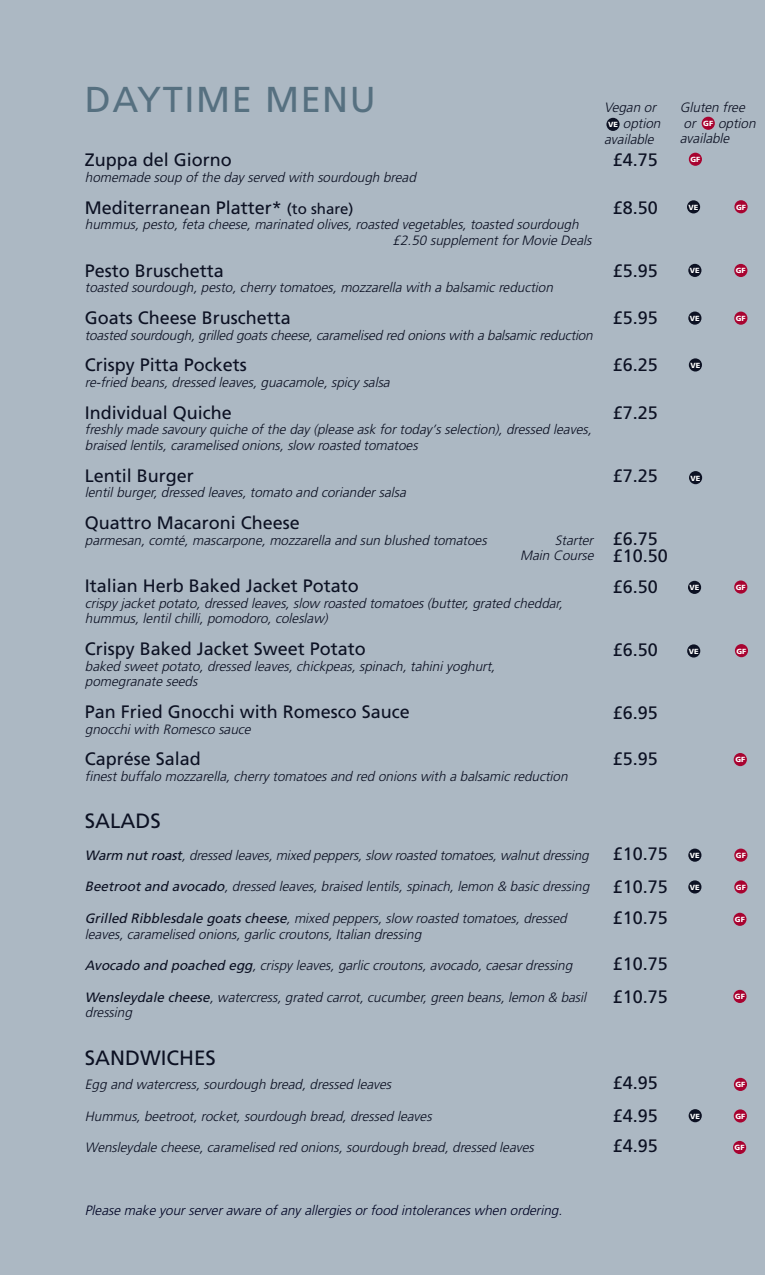
<style>
.page{position:relative;width:765px;height:1275px;background:#fff}
.page>*{position:absolute;margin:0;border:0;box-sizing:border-box;transform-origin:0 0}
.t1{font:36px "Frutiger LT";letter-spacing:.045em;color:#567080}
.t2{font:20.7px "Frutiger LT";color:#0c1123}
.t3{font:18px/31.5px "Frutiger LT";color:#0c1123}
.t4{font:italic 300 13.5px/15.8px "Frutiger LT";color:#0c1123}
.t5{font:italic 300 13.5px "Frutiger LT";color:#000424}
.t6{font:900 7.35px "Frutiger LT";color:#fff}
.s1{font-size:15px}
.s2{font-weight:400}
</style>
<div class="page">
<div style="left:0;top:0;width:764px;height:1274px;background:#acb8c3"></div>
<hr style="left:764px;top:0;width:1px;height:1274px;background:#acb8c3">
<div style="left:688px;top:471px;width:13px;height:13px;background:#0c1123;border-radius:50%"></div>
<div style="left:688px;top:1109px;width:13px;height:13px;background:#0c1123;border-radius:50%"></div>
<div style="left:687px;top:581px;width:13px;height:13px;background:#0c1123;border-radius:50%"></div>
<div style="left:688px;top:358px;width:13px;height:13px;background:#0c1123;border-radius:50%"></div>
<div style="left:686px;top:200px;width:13px;height:13px;background:#0c1123;border-radius:50%"></div>
<div style="left:606px;top:118px;width:13px;height:13px;background:#0c1123;border-radius:50%"></div>
<svg style="left:733px;top:580px;width:13px;height:13px"></svg>
<svg style="left:686px;top:644px;width:13px;height:13px"></svg>
<div style="left:734px;top:644px;width:13px;height:13px;background:#a80330;border-radius:50%"></div>
<svg style="left:687px;top:848px;width:14px;height:13px"></svg>
<svg style="left:733px;top:848px;width:14px;height:13px"></svg>
<div style="left:687px;top:880px;width:14px;height:13px;background:#0c1123;border-radius:50%"></div>
<div style="left:733px;top:880px;width:14px;height:13px;background:#a80330;border-radius:50%"></div>
<div style="left:734px;top:200px;width:13px;height:13px;background:#a80330;border-radius:50%"></div>
<div style="left:701px;top:117px;width:13px;height:13px;background:#a80330;border-radius:50%"></div>
<svg style="left:687px;top:311px;width:14px;height:14px"></svg>
<svg style="left:733px;top:311px;width:14px;height:14px"></svg>
<div style="left:687px;top:264px;width:14px;height:13px;background:#0c1123;border-radius:50%"></div>
<div style="left:733px;top:264px;width:14px;height:13px;background:#a80330;border-radius:50%"></div>
<div style="left:688px;top:153px;width:13px;height:13px;background:#a80330;border-radius:50%"></div>
<div style="left:733px;top:753px;width:13px;height:13px;background:#a80330;border-radius:50%"></div>
<svg style="left:732px;top:912px;width:14px;height:13px"></svg>
<svg style="left:732px;top:989px;width:14px;height:13px"></svg>
<div style="left:733px;top:1077px;width:13px;height:13px;background:#a80330;border-radius:50%"></div>
<div style="left:733px;top:1109px;width:13px;height:13px;background:#a80330;border-radius:50%"></div>
<svg style="left:732px;top:1140px;width:13px;height:13px"></svg>
<h1 class="t1" style="left:85px;top:85px;width:292px">DAYTIME MENU</h1>
<h3 class="t3" style="left:85px;top:146px;width:148px">Zuppa del Giorno</h3>
<p class="t4" style="left:85px;top:171px;width:335px">homemade soup of the day served with sourdough bread</p>
<h3 class="t3" style="left:85px;top:193px;width:270px">Mediterranean Platter* <span class="s1">(to share)</span></h3>
<p class="t4" style="left:392px;top:218px;width:203px;text-indent:-307px">hummus, pesto, feta cheese, marinated olives, roasted vegetables, toasted sourdough £2.50 supplement for Movie Deals</p>
<h3 class="t3" style="left:85px;top:256px;width:140px">Pesto Bruschetta</h3>
<p class="t4" style="left:85px;top:281px;width:472px">toasted sourdough, pesto, cherry tomatoes, mozzarella with a balsamic reduction</p>
<h3 class="t3" style="left:85px;top:303px;width:207px">Goats Cheese Bruschetta</h3>
<p class="t4" style="left:85px;top:328px;width:512px">toasted sourdough,grilled goatscheese,caramelised red onionswith a balsamic reduction</p>
<h3 class="t3" style="left:85px;top:350px;width:163px">Crispy Pitta Pockets</h3>
<p class="t4" style="left:85px;top:375px;width:309px">re-fried beans, dressed leaves, guacamole, spicy salsa</p>
<h3 class="t3" style="left:85px;top:398px;width:148px">Individual Quiche</h3>
<p class="t4" style="left:85px;top:423px;width:510px">freshly made savoury quiche of the day (please ask for today ’s selection), dressed leaves, braised lentils, caramelised onions, slow roasted tomatoes</p>
<h3 class="t3" style="left:85px;top:461px;width:110px">Lentil Burger</h3>
<p class="t4" style="left:85px;top:486px;width:325px">lentil burger, dressed leaves, tomato and coriander salsa</p>
<h3 class="t3" style="left:85px;top:508px;width:216px">Quattro Macaroni Cheese</h3>
<p class="t4" style="left:85px;top:533px;width:406px">parmesan, comté, mascarpone, mozzarella and sun blushed tomatoes</p>
<p class="t4" style="left:519px;top:533px;width:78px;text-align:right">Starter<br>Main Course</p>
<h3 class="t3" style="left:85px;top:571px;width:275px">Italian Herb Baked Jacket Potato</h3>
<p class="t4" style="left:85px;top:596px;width:481px">crispy jacket potato, dressed leaves, slow roasted tomatoes (butter, grated cheddar, hummus, lentil chilli, pomodoro, coleslaw)</p>
<h3 class="t3" style="left:85px;top:634px;width:282px">Crispy Baked Jacket Sweet Potato</h3>
<p class="t4" style="left:85px;top:659px;width:414px">baked sweet potato, dressed leaves, chickpeas, spinach, tahini yoghurt, pomegranate seeds</p>
<h3 class="t3" style="left:85px;top:697px;width:326px">Pan Fried Gnocchi with Romesco Sauce</h3>
<p class="t4" style="left:85px;top:722px;width:170px">gnocchi with Romesco sauce</p>
<h3 class="t3" style="left:85px;top:744px;width:117px">Caprése Salad</h3>
<p class="t4" style="left:85px;top:769px;width:486px">finest buffalo mozzarella, cherry tomatoes and red onions with a balsamic reduction</p>
<h2 class="t2" style="left:85px;top:812px;width:77px">SALADS</h2>
<p class="t4" style="left:85px;top:848px;width:507px"><span class="s2">Warm nutroast</span>,dressed leaves,mixed peppers,slow roasted tomatoes,walnutdressing</p>
<p class="t4" style="left:85px;top:879px;width:508px"><span class="s2">Beetroot and avocado</span>, dressed leaves, braised lentils, spinach, lemon &amp; basic dressing</p>
<p class="t4" style="left:85px;top:911px;width:485px"><span class="s2">Grilled Ribblesdale goats cheese</span>, mixed peppers, slow roasted tomatoes, dressed leaves, caramelised onions, garlic croutons, Italian dressing</p>
<p class="t4" style="left:85px;top:958px;width:491px"><span class="s2">Avocado and poached egg</span>, crispy leaves, garlic croutons, avocado, caesar dressing</p>
<p class="t4" style="left:85px;top:990px;width:505px"><span class="s2">Wensleydale cheese</span>, watercress, grated carrot, cucumber, green beans, lemon &amp; basil dressing</p>
<h2 class="t2" style="left:85px;top:1049px;width:132px">SANDWICHES</h2>
<p class="t4" style="left:85px;top:1077px;width:310px">Egg and watercress, sourdough bread, dressed leaves</p>
<p class="t4" style="left:85px;top:1109px;width:351px">Hummus, beetroot, rocket, sourdough bread, dressed leaves</p>
<p class="t4" style="left:85px;top:1140px;width:453px">Wensleydale cheese, caramelised red onions, sourdough bread, dressed leaves</p>
<p class="t4" style="left:603px;top:101px;width:56px">Vegan or</p>
<p class="t4" style="left:622px;top:116px;width:42px">option</p>
<p class="t4" style="left:603px;top:132px;width:54px">available</p>
<p class="t6" style="left:607px;top:122px;width:11px">VE</p>
<h3 class="t3" style="left:612px;top:146px;width:46px">£4.75</h3>
<h3 class="t3" style="left:612px;top:193px;width:46px">£8.50</h3>
<h3 class="t3" style="left:612px;top:256px;width:46px">£5.95</h3>
<h3 class="t3" style="left:612px;top:303px;width:46px">£5.95</h3>
<h3 class="t3" style="left:612px;top:350px;width:46px">£6.25</h3>
<h3 class="t3" style="left:612px;top:398px;width:46px">£7.25</h3>
<h3 class="t3" style="left:612px;top:461px;width:46px">£7.25</h3>
<h3 class="t3" style="left:612px;top:532px;width:56px;line-height:16.5px">£6.75 £10.50</h3>
<h3 class="t3" style="left:612px;top:572px;width:46px">£6.50</h3>
<h3 class="t3" style="left:612px;top:635px;width:46px">£6.50</h3>
<h3 class="t3" style="left:612px;top:698px;width:46px">£6.95</h3>
<h3 class="t3" style="left:612px;top:744px;width:46px">£5.95</h3>
<h3 class="t3" style="left:612px;top:839px;width:56px;text-align:justify">£10.75 £10.75 £10.75</h3>
<h3 class="t3" style="left:612px;top:948px;width:56px;line-height:33px">£10.75 £10.75</h3>
<h3 class="t3" style="left:612px;top:1068px;width:46px;text-align:justify">£4.95 £4.95 £4.95</h3>
<p class="t4" style="left:679px;top:100px;width:69px">Gluten free or</p>
<p class="t4" style="left:679px;top:116px;width:80px;text-indent:38px">option available</p>
<p class="t6" style="left:702px;top:121px;width:11px">GF</p>
<p class="t6" style="left:690px;top:157px;width:11px">GF</p>
<p class="t6" style="left:688px;top:204px;width:11px">VE</p>
<p class="t6" style="left:735px;top:204px;width:11px">GF</p>
<p class="t6" style="left:689px;top:268px;width:11px">VE</p>
<p class="t6" style="left:735px;top:268px;width:11px">GF</p>
<p class="t6" style="left:689px;top:315px;width:11px">VE</p>
<p class="t6" style="left:735px;top:315px;width:11px">GF</p>
<p class="t6" style="left:690px;top:362px;width:11px">VE</p>
<p class="t6" style="left:690px;top:475px;width:11px">VE</p>
<p class="t6" style="left:689px;top:584px;width:11px">VE</p>
<p class="t6" style="left:735px;top:584px;width:11px">GF</p>
<p class="t6" style="left:688px;top:648px;width:11px">VE</p>
<p class="t6" style="left:736px;top:648px;width:11px">GF</p>
<p class="t6" style="left:734px;top:757px;width:11px">GF</p>
<p class="t6" style="left:689px;top:852px;width:11px">VE</p>
<p class="t6" style="left:735px;top:852px;width:11px">GF</p>
<p class="t6" style="left:689px;top:884px;width:11px">VE</p>
<p class="t6" style="left:735px;top:884px;width:11px">GF</p>
<p class="t6" style="left:734px;top:916px;width:11px">GF</p>
<p class="t6" style="left:689px;top:1113px;width:11px">VE</p>
<p class="t6" style="left:734px;top:993px;width:11px">GF</p>
<p class="t6" style="left:735px;top:1081px;width:11px">GF</p>
<p class="t6" style="left:734px;top:1113px;width:11px">GF</p>
<p class="t6" style="left:734px;top:1144px;width:11px">GF</p>
<p class="t5" style="left:85px;top:1205px;width:481px">Please make your server aware of any allergies or food intolerances when ordering.</p>
</div>
